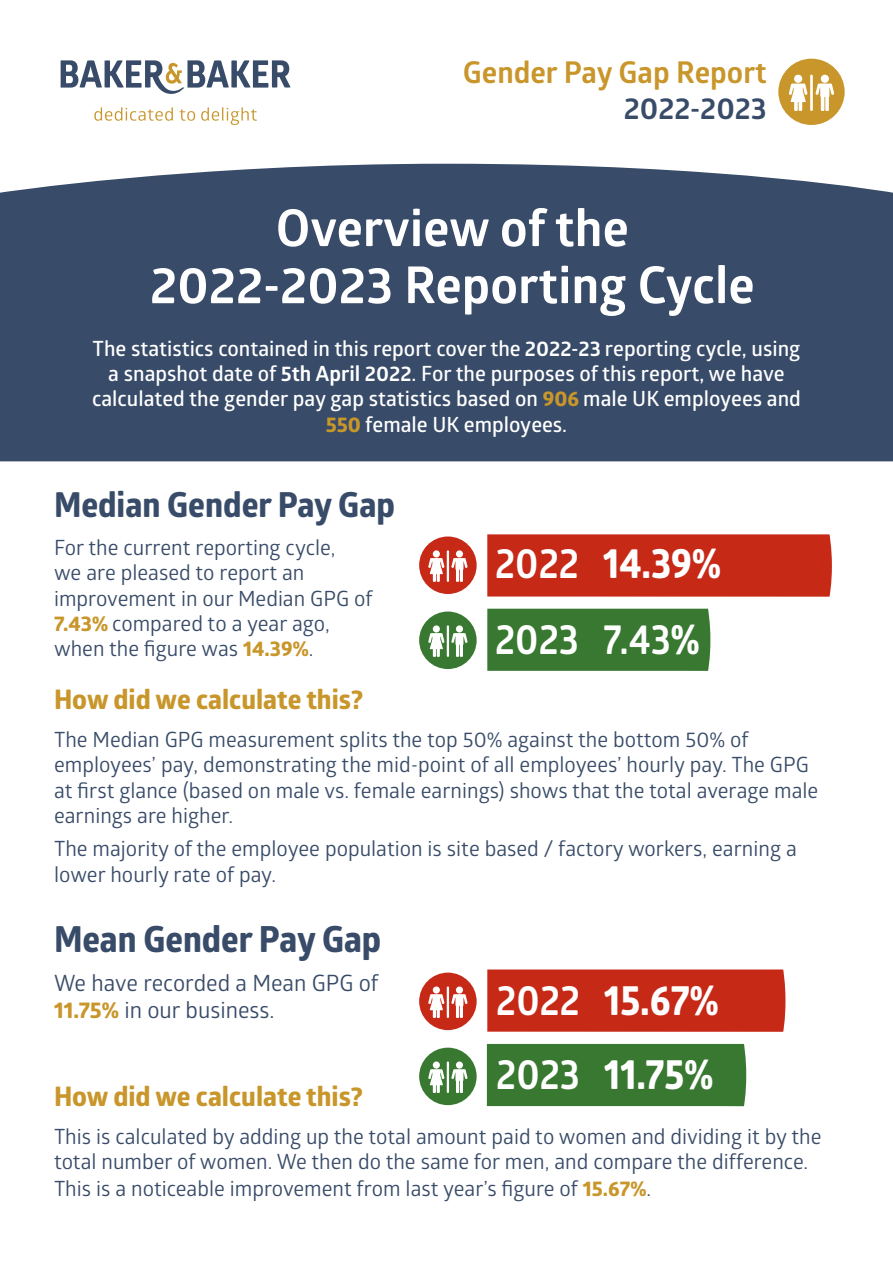
<style>
.page{position:relative;width:893px;height:1263px;background:#fff}
.page>*{position:absolute;margin:0;border:0;box-sizing:border-box;transform-origin:0 0}
.t1{font:700 51px/57px "Glober";color:#fff;text-align:center}
.t2{font:700 42px/74.2px "Globerx";color:#fff;scale:.9 1}
.t3{font:700 42px "Glober";color:#fff;scale:.9 1}
.t4{font:700 36px "Globerx";color:#384b68;scale:.96 1}
.t5{font:700 34.5px "Globerx";color:#384b68;scale:.96 1}
.t6{font:700 30px "Glober";color:#c8962a}
.t7{font:700 30px "Glober";color:#384b68}
.t8{font:700 27px "Globerx";color:#c8962a}
.t9{font:22.5px/27px "Glober";color:#384b68}
.t10{font:21px/25.2px "Glober";color:#384b68}
.t11{font:21px/25.2px "Glober Semi Bold Free";color:#fff;text-align:center}
.s1{font-family:"Glober";font-weight:700}
.s2{font-family:"Globerx";font-weight:700;color:#c8962a}
.s3{font-family:"Glober"}
.s4{font-family:"Globerx"}
</style>
<div class="page">
<svg style="left:61px;top:60px;width:230px;height:34px"></svg>
<svg style="left:94px;top:107px;width:79px;height:14px"></svg>
<svg style="left:180px;top:109px;width:15px;height:12px"></svg>
<svg style="left:201px;top:107px;width:56px;height:18px"></svg>
<div style="left:778px;top:59px;width:67px;height:66px;background:#c8962a;border-radius:50%"></div>
<div style="left:821px;top:75px;width:8px;height:8px;background:#fff;border-radius:50%"></div>
<svg style="left:815px;top:84px;width:19px;height:27px"></svg>
<div style="left:794px;top:75px;width:8px;height:8px;background:#fff;border-radius:50%"></div>
<svg style="left:789px;top:84px;width:19px;height:27px"></svg>
<hr style="left:810px;top:75px;width:3px;height:36px;background:#fff">
<div style="left:419px;top:536px;width:58px;height:58px;background:#c72917;border-radius:50%"></div>
<div style="left:456px;top:550px;width:7px;height:7px;background:#fff;border-radius:50%"></div>
<svg style="left:451px;top:558px;width:17px;height:24px"></svg>
<div style="left:433px;top:550px;width:7px;height:7px;background:#fff;border-radius:50%"></div>
<svg style="left:428px;top:558px;width:16px;height:24px"></svg>
<hr style="left:447px;top:550px;width:2px;height:32px;background:#fff">
<div style="left:419px;top:611px;width:58px;height:58px;background:#387830;border-radius:50%"></div>
<div style="left:456px;top:625px;width:7px;height:7px;background:#fff;border-radius:50%"></div>
<svg style="left:451px;top:633px;width:17px;height:24px"></svg>
<div style="left:433px;top:625px;width:7px;height:7px;background:#fff;border-radius:50%"></div>
<svg style="left:428px;top:633px;width:16px;height:24px"></svg>
<hr style="left:447px;top:625px;width:2px;height:32px;background:#fff">
<div style="left:0;top:164px;width:893px;height:297px;background:#384b68"></div>
<div style="left:487px;top:609px;width:224px;height:62px;background:#387830"></div>
<div style="left:487px;top:534px;width:345px;height:63px;background:#c72917"></div>
<div style="left:419px;top:972px;width:58px;height:58px;background:#c72917;border-radius:50%"></div>
<div style="left:456px;top:986px;width:7px;height:7px;background:#fff;border-radius:50%"></div>
<svg style="left:451px;top:994px;width:17px;height:24px"></svg>
<div style="left:433px;top:986px;width:7px;height:7px;background:#fff;border-radius:50%"></div>
<svg style="left:428px;top:994px;width:16px;height:24px"></svg>
<hr style="left:447px;top:986px;width:2px;height:32px;background:#fff">
<div style="left:419px;top:1048px;width:58px;height:57px;background:#387830;border-radius:50%"></div>
<div style="left:456px;top:1061px;width:7px;height:7px;background:#fff;border-radius:50%"></div>
<svg style="left:451px;top:1069px;width:17px;height:24px"></svg>
<div style="left:433px;top:1061px;width:7px;height:7px;background:#fff;border-radius:50%"></div>
<svg style="left:428px;top:1069px;width:16px;height:24px"></svg>
<hr style="left:447px;top:1061px;width:2px;height:32px;background:#fff">
<div style="left:487px;top:1044px;width:259px;height:62px;background:#387830"></div>
<div style="left:487px;top:969px;width:298px;height:63px;background:#c72917"></div>
<h3 class="t6" style="left:463px;top:52px;width:306px">Gender Pay Gap Report</h3>
<h3 class="t7" style="left:624px;top:87px;width:145px">2022-2023</h3>
<h1 class="t1" style="left:150px;top:199px;width:606px">Overview of the<br>2022-2023 Reporting Cycle</h1>
<p class="t11" style="left:92px;top:335px;width:710px">The statistics contained in this report cover the <span class="s1">2022-23</span> reporting cycle, using a snapshot date of <span class="s1">5th April 2022</span>. For the purposes of this report, we have calculated the gender pay gap statistics based on <span class="s2">906</span> male UK employees and <span class="s2">550</span> female UK employees.</p>
<h3 class="t5" style="left:54px;top:480px;width:357px">Median Gender Pay Gap</h3>
<p class="t10" style="left:54px;top:534px;width:320px">For the current reporting cycle,<br>we are pleased to report an improvement in our Median GPG of<br><span class="s2">7.43%</span> compared to a year ago, when the figure was <span class="s2">14.39%</span>.</p>
<p class="t8" style="left:54px;top:680px;width:311px">How did we calculate this?</p>
<p class="t10" style="left:54px;top:726px;width:766px">The Median GPG measurement splits the top 50% against the bottom 50% of employees’ pay, demonstrating the mid-point of all employees’ hourly pay. The GPG at first glance (based on male vs. female earnings) shows that the total average male earnings are higher.</p>
<p class="t10" style="left:54px;top:835px;width:744px">The majority of the employee population is site based / factory workers, earning a lower hourly rate of pay.</p>
<h2 class="t2" style="left:495px;top:526px;width:253px"><span class="s3">2022</span> 14.39%</h2>
<h2 class="t3" style="left:495px;top:609px;width:229px">2023 7.43<span class="s4">%</span></h2>
<h3 class="t4" style="left:54px;top:913px;width:342px">Mean Gender Pay Gap</h3>
<p class="t9" style="left:54px;top:969px;width:326px">We have recorded a Mean GPG of<br><span class="s2">11.75%</span> in our business.</p>
<h2 class="t2" style="left:496px;top:962px;width:249px"><span class="s3">2022</span> 15.67%<br><span class="s3">2023</span> 11.75%</h2>
<p class="t8" style="left:54px;top:1076px;width:311px">How did we calculate this?</p>
<p class="t10" style="left:54px;top:1122px;width:769px;line-height:26.1px">This is calculated by adding up the total amount paid to women and dividing it by the total number of women. We then do the same for men, and compare the difference.<br>This is a noticeable improvement from last year’s figure of <span class="s2">15.67%</span>.</p>
</div>
